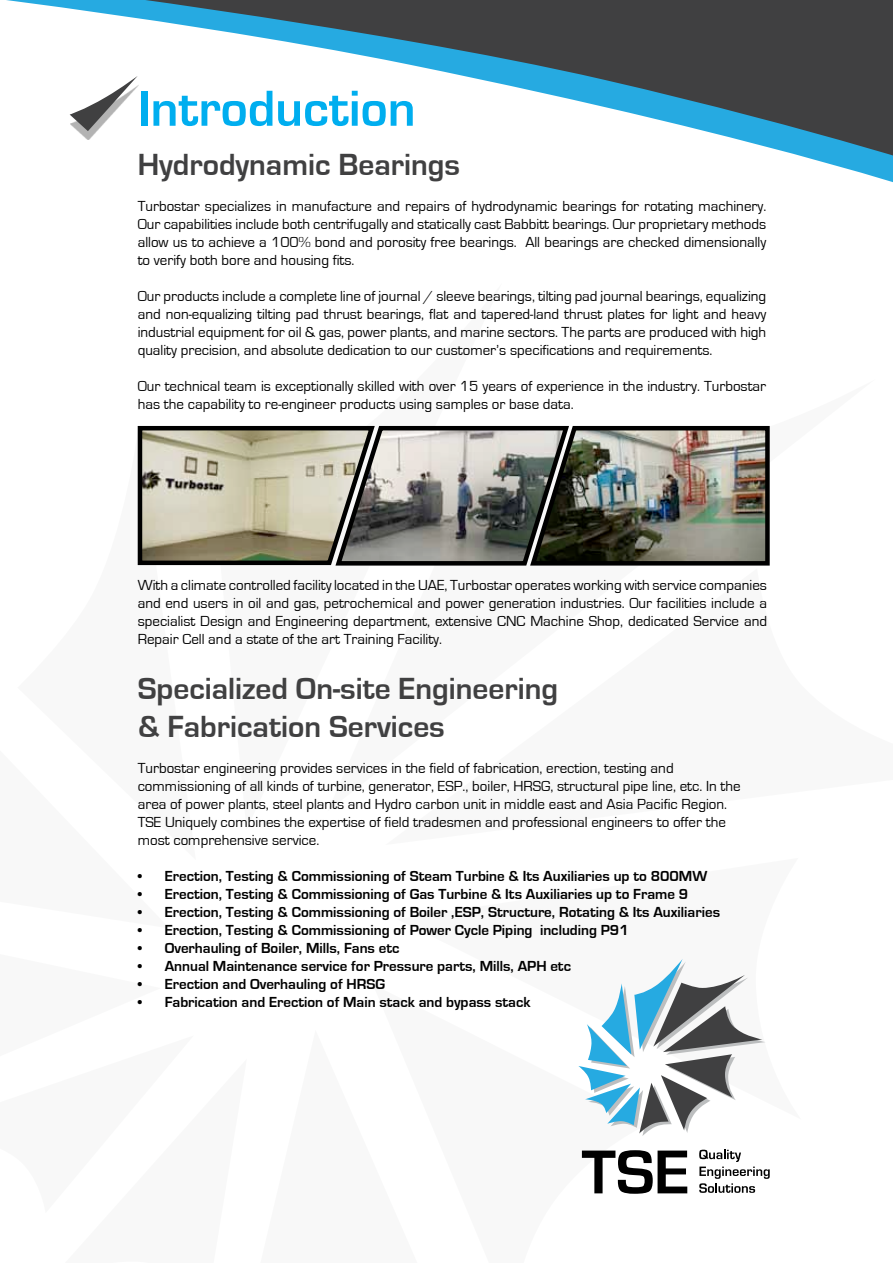
<style>
.page{position:relative;width:893px;height:1263px;background:#fff}
.page>*{position:absolute;margin:0;border:0;box-sizing:border-box;transform-origin:0 0}
.t1{font:700 52.5px "Eurostile";color:#00aeef}
.t2{font:700 31.5px/37.8px "Eurostile";color:#404041}
.t3{font:15px/18px "Eurostile";color:#000;text-align:justify}
.t4{font:700 15px "Eurostile";color:#000}
</style>
<div class="page">
<svg style="left:6px;top:0;width:887px;height:177px"></svg>
<svg style="left:582px;top:1150px;width:105px;height:44px"></svg>
<svg style="left:699px;top:1150px;width:71px;height:43px"></svg>
<svg style="left:578px;top:959px;width:187px;height:177px"></svg>
<div style="left:70px;top:84px;width:68px;height:56px;background:#000;opacity:.3"></div>
<svg style="left:70px;top:76px;width:68px;height:55px"></svg>
<img style="left:137px;top:425px;width:633px;height:141px">
<h1 class="t1" style="left:138px;top:80px;width:279px">Introduction</h1>
<h2 class="t2" style="left:138px;top:147px;width:324px">Hydrodynamic Bearings</h2>
<p class="t3" style="left:138px;top:198px;width:630px">Turbostar specializes in manufacture and repairs of hydrodynamic bearings for rotating machinery.<br>Our capabilities include both centrifugally and statically cast Babbitt bearings. Our proprietary methods allow us to achieve a 100% bond and porosity free bearings. All bearings are checked dimensionally to verify both bore and housing fits.</p>
<p class="t3" style="left:138px;top:288px;width:630px">Our products include a complete line of journal / sleeve bearings, tilting pad journal bearings, equalizing and non-equalizing tilting pad thrust bearings, flat and tapered-land thrust plates for light and heavy industrial equipment for oil &amp; gas, power plants, and marine sectors. The parts are produced with high quality precision, and absolute dedication to our customer’s specifications and requirements.</p>
<p class="t3" style="left:138px;top:378px;width:630px">Our technical team is exceptionally skilled with over 15 years of experience in the industry. Turbostar has the capability to re-engineer products using samples or base data.</p>
<p class="t3" style="left:138px;top:576px;width:631px">With a climate controlled facility located in the UAE, Turbostar operates working with service companies and end users in oil and gas, petrochemical and power generation industries. Our facilities include a specialist Design and Engineering department, extensive CNC Machine Shop, dedicated Service and Repair Cell and a state of the art Training Facility.</p>
<h2 class="t2" style="left:138px;top:670px;width:422px">Specialized On-site Engineering &amp; Fabrication Services</h2>
<p class="t3" style="left:138px;top:759px;width:605px;text-align:left">Turbostar engineering provides services in the field of fabrication, erection, testing and commissioning of all kinds of turbine, generator, ESP., boiler, HRSG, structural pipe line, etc. In the area of power plants, steel plants and Hydro carbon unit in middle east and Asia Pacific Region.<br>TSE Uniquely combines the expertise of field tradesmen and professional engineers to offer the most comprehensive service.</p>
<p class="t4" style="left:138px;top:868px;width:571px">• Erection, Testing &amp; Commissioning of Steam Turbine &amp; Its Auxiliaries up to 800MW</p>
<p class="t4" style="left:138px;top:886px;width:552px">• Erection, Testing &amp; Commissioning of Gas Turbine &amp; Its Auxiliaries up to Frame 9</p>
<p class="t4" style="left:138px;top:904px;width:584px">• Erection, Testing &amp; Commissioning of Boiler ,ESP, Structure, Rotating &amp; Its Auxiliaries</p>
<p class="t4" style="left:138px;top:922px;width:492px">• Erection, Testing &amp; Commissioning of Power Cycle Piping including P91</p>
<p class="t4" style="left:138px;top:940px;width:263px">• Overhauling of Boiler, Mills, Fans etc</p>
<p class="t4" style="left:138px;top:958px;width:435px">• Annual Maintenance service for Pressure parts, Mills, APH etc</p>
<p class="t4" style="left:138px;top:976px;width:249px">• Erection and Overhauling of HRSG</p>
<p class="t4" style="left:138px;top:994px;width:394px">• Fabrication and Erection of Main stack and bypass stack</p>
</div>
